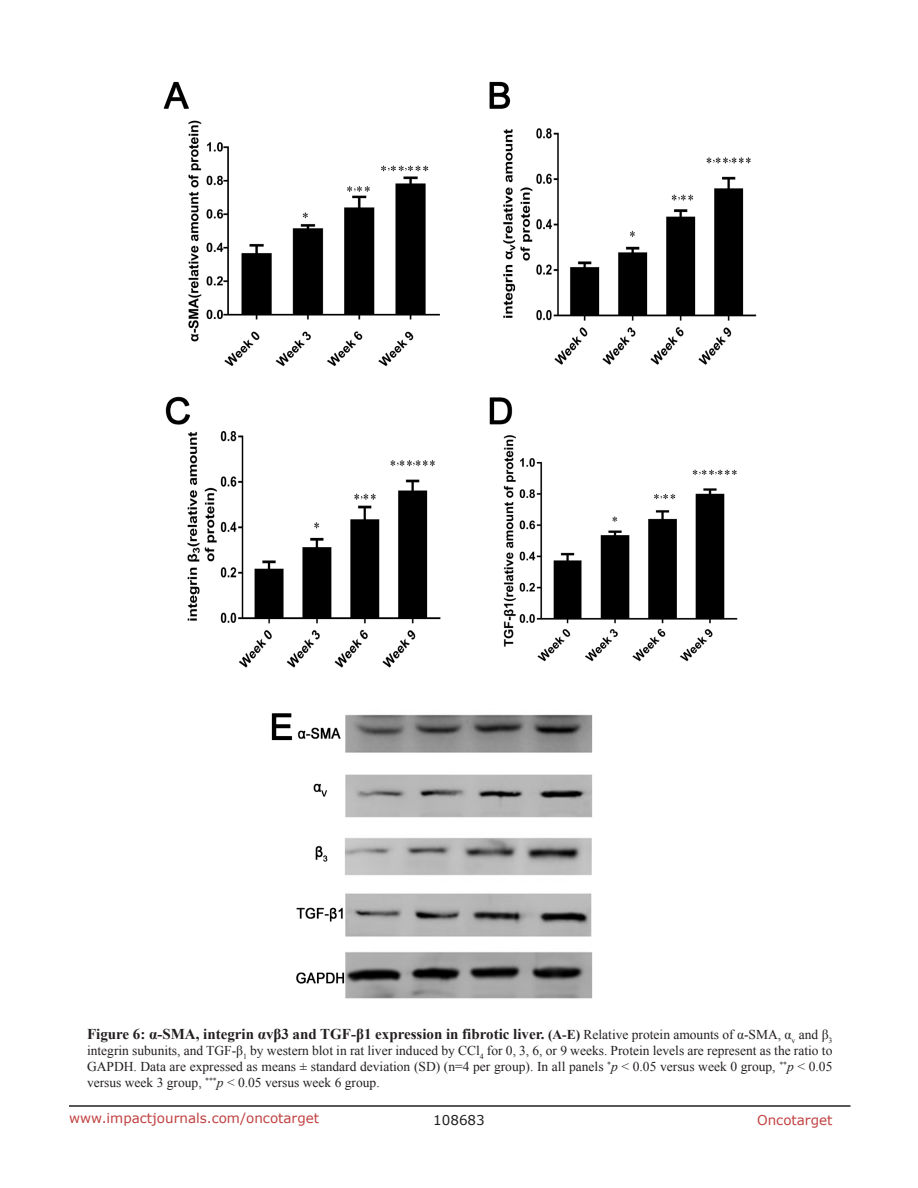
<style>
.page{position:relative;width:918px;height:1188px;background:#fff}
.page>*{position:absolute;margin:0;border:0;box-sizing:border-box;transform-origin:0 0}
.figuretext{font:700 15px "Times New Roman";color:#231f20}
.figuretext-2{font:13.5px/16.2px "Times New Roman";color:#231f20;text-align:justify}
.t1{font:13.5px "Verdana";color:#c24141}
.t2{font:13.5px "Verdana";color:#231f20}
.s1{font-size:13.5px}
.s2{font-weight:400;font-size:13.5px}
.s3{font-style:italic}
</style>
<div class="page">
<hr style="left:69px;top:1105px;width:781px;height:2px;background:#231f20">
<img style="left:163px;top:81px;width:594px;height:918px">
<p class="figuretext" style="left:87px;top:1023px;width:747px">Figure 6: α-SMA, integrin αvβ3 and TGF-β1 expression in fibrotic liver. <span class="s1">(A-E)</span> <span class="s2">Relative protein amounts of α-SMA, α</span><sub>v</sub> <span class="s2">and β</span><sub>3</sub></p>
<p class="figuretext-2" style="left:87px;top:1042px;width:747px">integrin subunits, and TGF-β<sub>1</sub> by western blot in rat liver induced by CCl<sub>4</sub> for 0, 3, 6, or 9 weeks. Protein levels are represent as the ratio to GAPDH. Data are expressed as means ± standard deviation (SD) (n=4 per group). In all panels <sup>*</sup><span class="s3">p</span> &lt; 0.05 versus week 0 group, <sup>**</sup><span class="s3">p</span> &lt; 0.05 versus week 3 group, <sup>***</sup><span class="s3">p</span> &lt; 0.05 versus week 6 group.</p>
<p class="t1" style="left:69px;top:1109px;width:252px">www.impactjournals.com/oncotarget</p>
<p class="t2" style="left:433px;top:1111px;width:53px">108683</p>
<p class="t1" style="left:757px;top:1111px;width:77px">Oncotarget</p>
</div>
